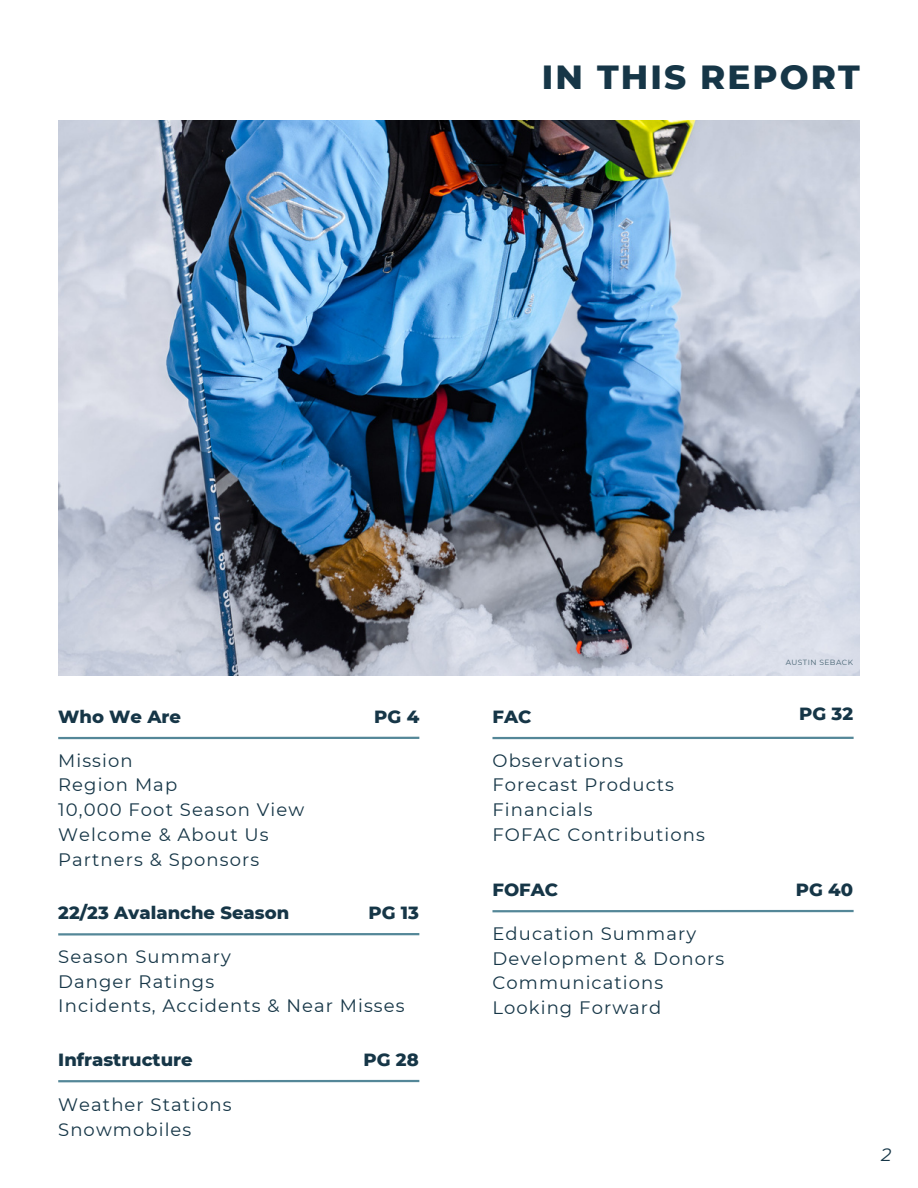
<style>
.page{position:relative;width:918px;height:1188px;background:#fff}
.page>*{position:absolute;margin:0;border:0;box-sizing:border-box;transform-origin:0 0}
.t1{font:800 34.2px "Montserrat";letter-spacing:.06em;color:#163647}
.t2{font:18px "Montserrat";letter-spacing:.06em;color:#163647}
.t3{font:800 18px "Montserrat";color:#163647}
.t4{font:italic 18px "Montserrat";color:#163647}
.t5{font:7.5px "Montserrat";letter-spacing:.06em;color:#456271}
</style>
<div class="page">
<hr style="left:492px;top:737px;width:362px;height:2px;background:#548798">
<hr style="left:492px;top:910px;width:362px;height:2px;background:#548798">
<hr style="left:58px;top:737px;width:361px;height:2px;background:#548798">
<hr style="left:58px;top:933px;width:361px;height:3px;background:#548798">
<img style="left:58px;top:120px;width:801px;height:556px">
<hr style="left:58px;top:1080px;width:361px;height:2px;background:#548798">
<p class="t1" style="left:542px;top:56px;width:319px">IN THIS REPORT</p>
<p class="t3" style="left:58px;top:705px;width:124px">Who We Are</p>
<p class="t2" style="left:58px;top:749px;width:76px">Mission</p>
<p class="t2" style="left:58px;top:774px;width:120px">Region Map</p>
<p class="t2" style="left:58px;top:799px;width:248px">10,000 Foot Season View</p>
<p class="t2" style="left:58px;top:823px;width:212px">Welcome &amp; About Us</p>
<p class="t2" style="left:58px;top:848px;width:202px">Partners &amp; Sponsors</p>
<p class="t5" style="left:786px;top:658px;width:69px">AUSTIN SEBACK</p>
<p class="t3" style="left:374px;top:705px;width:46px">PG 4</p>
<p class="t3" style="left:799px;top:703px;width:56px">PG 32</p>
<p class="t3" style="left:492px;top:705px;width:40px">FAC</p>
<p class="t2" style="left:492px;top:749px;width:132px">Observations</p>
<p class="t2" style="left:492px;top:774px;width:183px">Forecast Products</p>
<p class="t2" style="left:492px;top:799px;width:102px">Financials</p>
<p class="t2" style="left:492px;top:823px;width:214px">FOFAC Contributions</p>
<p class="t3" style="left:58px;top:901px;width:233px">22/23 Avalanche Season</p>
<p class="t2" style="left:58px;top:946px;width:174px">Season Summary</p>
<p class="t2" style="left:58px;top:970px;width:157px">Danger Ratings</p>
<p class="t2" style="left:58px;top:995px;width:348px">Incidents, Accidents &amp; Near Misses</p>
<p class="t3" style="left:368px;top:901px;width:52px">PG 13</p>
<p class="t3" style="left:58px;top:1048px;width:136px">Infrastructure</p>
<p class="t3" style="left:364px;top:1048px;width:57px">PG 28</p>
<p class="t2" style="left:58px;top:1094px;width:175px">Weather Stations</p>
<p class="t2" style="left:58px;top:1118px;width:135px">Snowmobiles</p>
<p class="t3" style="left:492px;top:878px;width:67px">FOFAC</p>
<p class="t2" style="left:492px;top:922px;width:205px">Education Summary</p>
<p class="t2" style="left:492px;top:947px;width:233px">Development &amp; Donors</p>
<p class="t2" style="left:492px;top:972px;width:172px">Communications</p>
<p class="t2" style="left:492px;top:997px;width:170px">Looking Forward</p>
<p class="t3" style="left:796px;top:878px;width:59px">PG 40</p>
<p class="t4" style="left:881px;top:1144px;width:12px">2</p>
</div>
